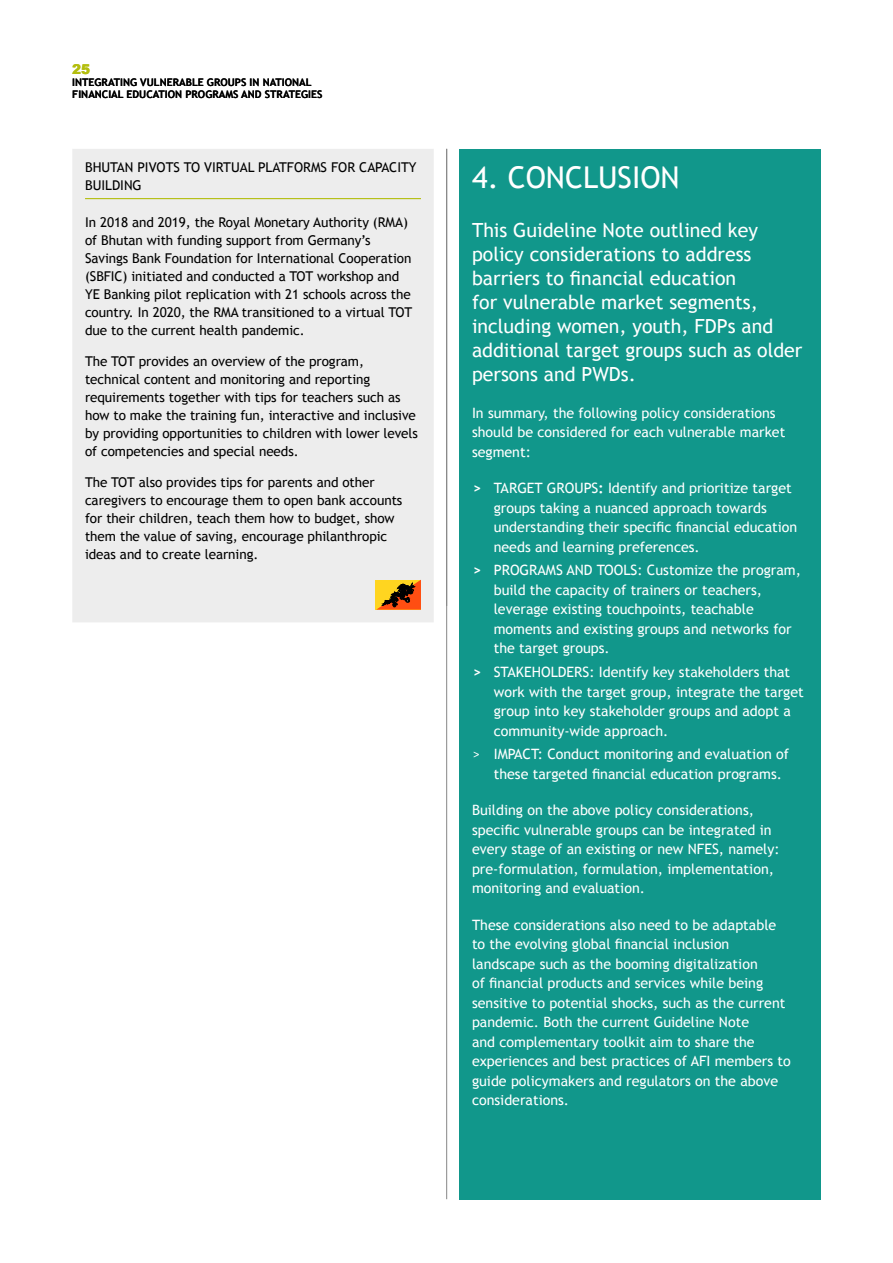
<style>
.page{position:relative;width:893px;height:1263px;background:#fff}
.page>*{position:absolute;margin:0;border:0;box-sizing:border-box;transform-origin:0 0}
.t1{font:30px "Trebuchet MS";color:#fff}
.t2{font:19.5px/24px "Trebuchet MS";color:#fff}
.t3{font:14.25px/19.5px "Trebuchet MS";color:#fff}
.t4{font:13.5px/18px "Trebuchet MS";letter-spacing:-.005em;color:#000}
.t5{font:900 13.5px "Arial";color:#b4be0f}
.t6{font:700 10.5px/12px "Trebuchet MS";color:#000}
.s1{font-weight:700}
</style>
<div class="page">
<hr style="left:446px;top:149px;width:1px;height:1050px;background:#878787">
<div style="left:72px;top:149px;width:362px;height:473px;background:#ededed"></div>
<hr style="left:85px;top:198px;width:336px;height:1px;background:#b4be0f">
<svg style="left:376px;top:580px;width:45px;height:30px"></svg>
<div style="left:459px;top:149px;width:362px;height:1050px;background:#11978b"></div>
<p class="t5" style="left:72px;top:59px;width:20px">25</p>
<p class="t6" style="left:72px;top:76px;width:252px">INTEGRATING VULNERABLE GROUPS IN NATIONAL<br>FINANCIAL EDUCATION PROGRAMS AND STRATEGIES</p>
<p class="t4" style="left:85px;top:158px;width:333px">BHUTAN PIVOTS TO VIRTUAL PLATFORMS FOR CAPACITY<br>BUILDING</p>
<p class="t4" style="left:85px;top:213px;width:329px">In 2018 and 2019, the Royal Monetary Authority (RMA) of Bhutan with funding support from Germany’s Savings Bank Foundation for International Cooperation (SBFIC) initiated and conducted a TOT workshop and YE Banking pilot replication with 21 schools across the country. In 2020, the RMA transitioned to a virtual TOT due to the current health pandemic.</p>
<p class="t4" style="left:85px;top:352px;width:334px">The TOT provides an overview of the program, technical content and monitoring and reporting requirements together with tips for teachers such as how to make the training fun, interactive and inclusive by providing opportunities to children with lower levels of competencies and special needs.</p>
<p class="t4" style="left:85px;top:473px;width:319px">The TOT also provides tips for parents and other caregivers to encourage them to open bank accounts for their children, teach them how to budget, show them the value of saving, encourage philanthropic ideas and to create learning.</p>
<h1 class="t1" style="left:472px;top:159px;width:209px">4. CONCLUSION</h1>
<h2 class="t2" style="left:472px;top:219px;width:332px">This Guideline Note outlined key policy considerations to address barriers to financial education<br>for vulnerable market segments, including women, youth, FDPs and additional target groups such as older persons and PWDs.</h2>
<p class="t3" style="left:472px;top:403px;width:315px">In summary, the following policy considerations should be considered for each vulnerable market segment:</p>
<p class="t3" style="left:494px;top:479px;width:305px;text-indent:-21px"><span class="s1">&gt;</span> TARGET GROUPS<span class="s1">:</span> Identify and prioritize target groups taking a nuanced approach towards understanding their specific financial education needs and learning preferences.</p>
<p class="t3" style="left:494px;top:561px;width:309px;text-indent:-21px"><span class="s1">&gt;</span> PROGRAMS AND TOOLS: Customize the program, build the capacity of trainers or teachers, leverage existing touchpoints, teachable moments and existing groups and networks for the target groups.</p>
<p class="t3" style="left:494px;top:663px;width:312px;text-indent:-21px"><span class="s1">&gt;</span> STAKEHOLDERS: Identify key stakeholders that work with the target group, integrate the target group into key stakeholder groups and adopt a community-wide approach.</p>
<p class="t3" style="left:494px;top:745px;width:297px;text-indent:-21px">&gt; IMPACT: Conduct monitoring and evaluation of these targeted financial education programs.</p>
<p class="t3" style="left:472px;top:801px;width:309px">Building on the above policy considerations, specific vulnerable groups can be integrated in every stage of an existing or new NFES, namely: pre-formulation, formulation, implementation, monitoring and evaluation.</p>
<p class="t3" style="left:472px;top:915px;width:320px">These considerations also need to be adaptable to the evolving global financial inclusion landscape such as the booming digitalization<br>of financial products and services while being sensitive to potential shocks, such as the current pandemic. Both the current Guideline Note<br>and complementary toolkit aim to share the experiences and best practices of AFI members to guide policymakers and regulators on the above considerations.</p>
</div>
